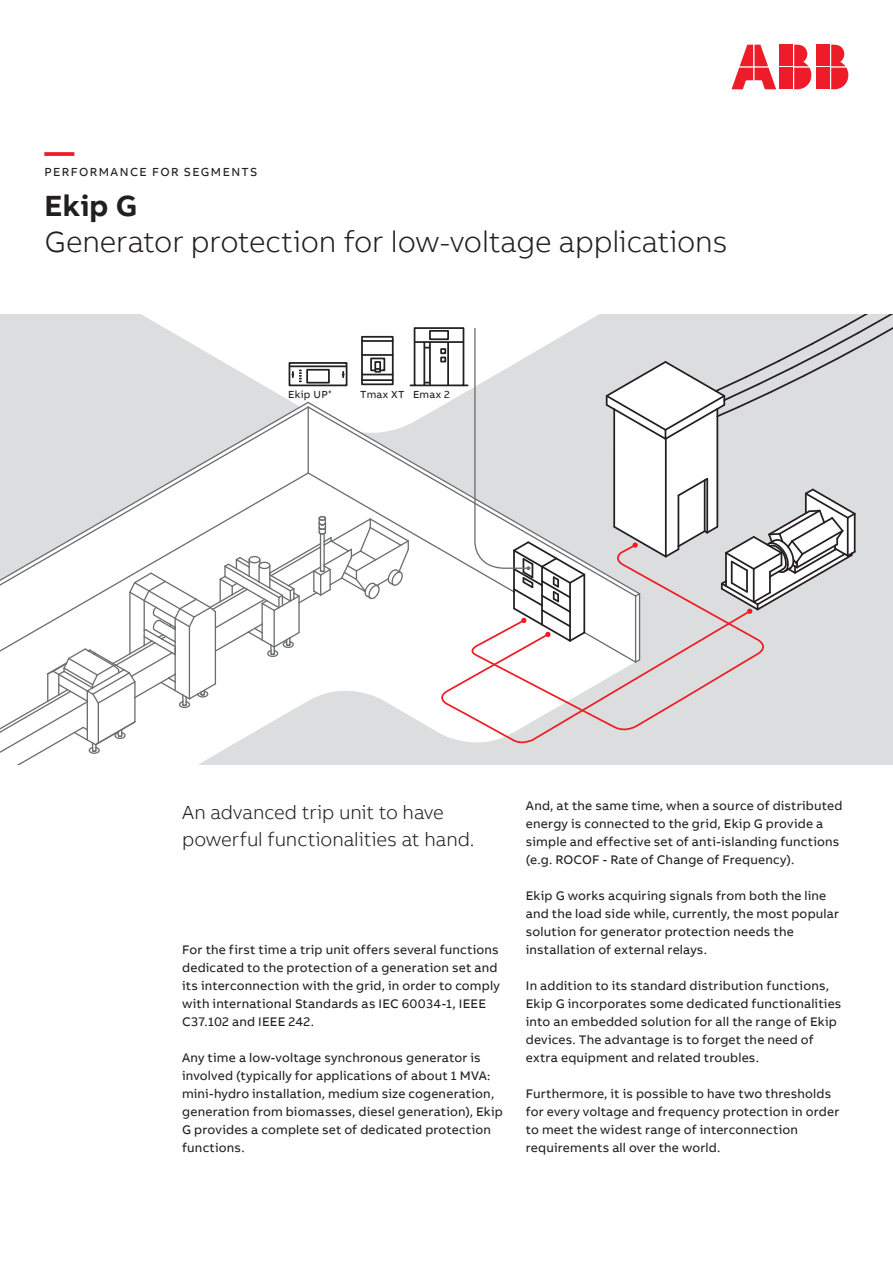
<style>
.page{position:relative;width:893px;height:1263px;background:#fff}
.page>*{position:absolute;margin:0;border:0;box-sizing:border-box;transform-origin:0 0}
.t1{font:300 30px "AB Bvoice";letter-spacing:-.005em;color:#231f20}
.t2{font:700 30px "AB Bvoice";color:#231f20}
.t3{font:700 30px "AB Bvoice";color:#ee1c28}
.t4{font:300 19.5px/27px "AB Bvoice";letter-spacing:-.005em;color:#231f20}
.t5{font:12.75px/18px "AB Bvoice";letter-spacing:.015em;color:#231f20}
.t6{font:12px "AB Bvoice";letter-spacing:.12em;color:#231f20}
.t7{font:10.5px "AB Bvoice";letter-spacing:.025em;color:#231f20}
</style>
<div class="page">
<svg style="left:0;top:315px;width:893px;height:450px"></svg>
<div style="left:817px;top:45px;width:13px;height:21px;background:#ee1c28"></div>
<div style="left:817px;top:68px;width:13px;height:21px;background:#ee1c28"></div>
<svg style="left:831px;top:45px;width:17px;height:44px"></svg>
<svg style="left:731px;top:45px;width:45px;height:44px"></svg>
<div style="left:780px;top:45px;width:13px;height:21px;background:#ee1c28"></div>
<div style="left:780px;top:68px;width:13px;height:21px;background:#ee1c28"></div>
<svg style="left:794px;top:45px;width:17px;height:44px"></svg>
<h1 class="t3" style="left:45px;top:132px;width:31px">—</h1>
<p class="t6" style="left:45px;top:165px;width:214px">PERFORMANCE FOR SEGMENTS</p>
<h1 class="t2" style="left:45px;top:186px;width:94px">Ekip G</h1>
<h1 class="t1" style="left:45px;top:224px;width:684px">Generator protection for low-voltage applications</h1>
<p class="t7" style="left:288px;top:388px;width:45px">Ekip UP+</p>
<p class="t7" style="left:360px;top:388px;width:91px">Tmax XT Emax 2</p>
<h2 class="t4" style="left:182px;top:799px;width:294px">An advanced trip unit to have powerful functionalities at hand.</h2>
<p class="t5" style="left:182px;top:940px;width:319px">For the first time a trip unit offers several functions dedicated to the protection of a generation set and its interconnection with the grid, in order to comply with international Standards as IEC 60034-1, IEEE C37.102 and IEEE 242.</p>
<p class="t5" style="left:182px;top:1048px;width:322px">Any time a low-voltage synchronous generator is involved (typically for applications of about 1 MVA: mini-hydro installation, medium size cogeneration, generation from biomasses, diesel generation), Ekip G provides a complete set of dedicated protection functions.</p>
<p class="t5" style="left:526px;top:796px;width:318px">And, at the same time, when a source of distributed energy is connected to the grid, Ekip G provide a simple and effective set of anti-islanding functions (e.g. ROCOF - Rate of Change of Frequency).</p>
<p class="t5" style="left:526px;top:886px;width:315px">Ekip G works acquiring signals from both the line and the load side while, currently, the most popular solution for generator protection needs the installation of external relays.</p>
<p class="t5" style="left:526px;top:976px;width:317px">In addition to its standard distribution functions, Ekip G incorporates some dedicated functionalities into an embedded solution for all the range of Ekip devices. The advantage is to forget the need of extra equipment and related troubles.</p>
<p class="t5" style="left:526px;top:1084px;width:315px">Furthermore, it is possible to have two thresholds for every voltage and frequency protection in order to meet the widest range of interconnection requirements all over the world.</p>
</div>
